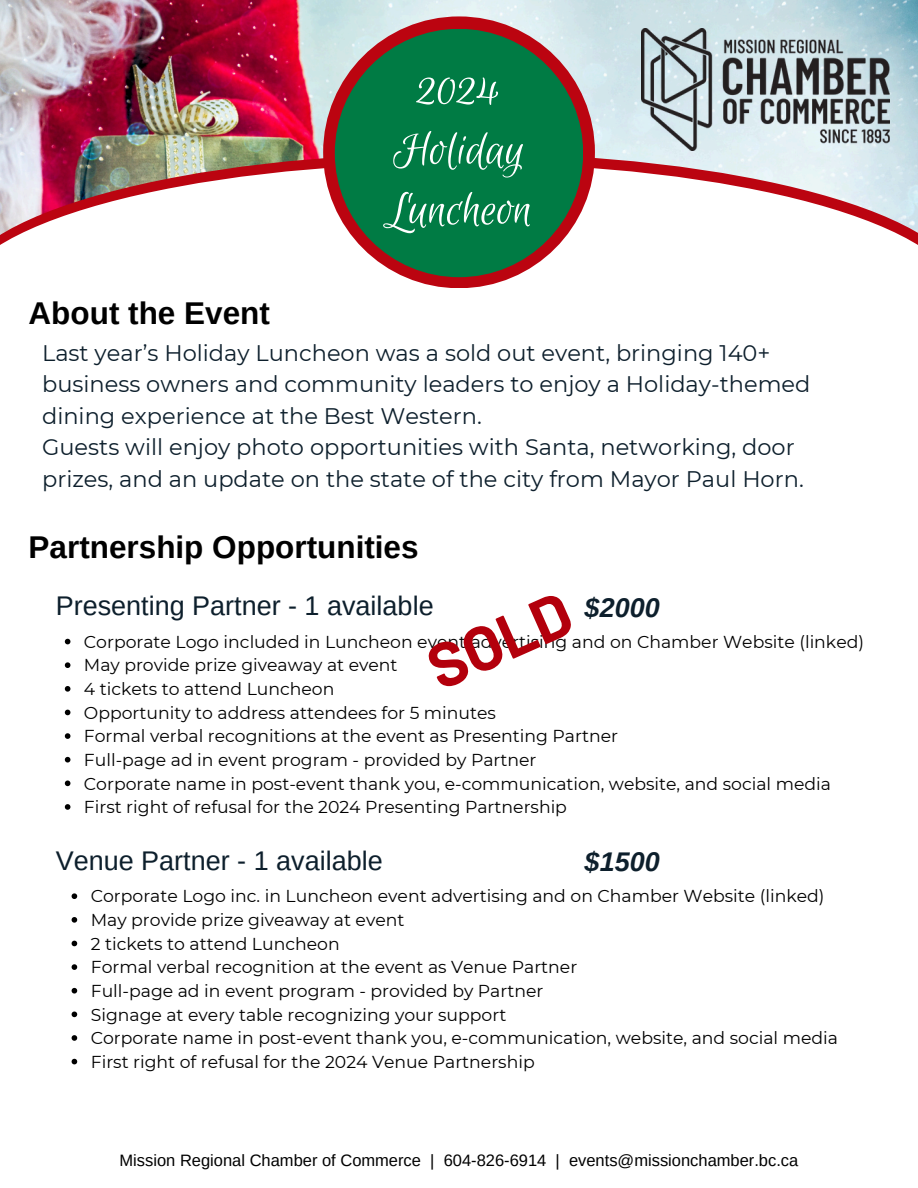
<style>
.page{position:relative;width:918px;height:1188px;background:#fff}
.page>*{position:absolute;margin:0;border:0;box-sizing:border-box;transform-origin:0 0}
.t1{font:700 62.55px "Barlow";color:#b3000c}
.t2{font:51px/59.7px "Euphoria Script";color:#fff}
.t3{font:700 31.5px "Arimo";color:#000}
.t4{font:27px "Arimo";color:#0d1f2c}
.t5{font:italic 700 27px "Arimo";color:#0d1f2c}
.t6{font:22.5px/31.5px "Montserrat";color:#0d1f2c}
.t7{font:17.25px "Montserrat";color:#000}
.t8{font:16.5px "Arimo";color:#000}
</style>
<div class="page">
<img style="left:0;top:0;width:918px;height:153px">
<img style="left:0;top:153px;width:918px;height:10px">
<svg style="left:0;top:163px;width:918px;height:125px"></svg>
<div style="left:323px;top:16px;width:272px;height:272px;background:#bb0410;border-radius:50%"></div>
<div style="left:335px;top:29px;width:248px;height:248px;background:#007b44;border-radius:50%"></div>
<img style="left:642px;top:29px;width:247px;height:121px">
<svg style="left:65px;top:639px;width:5px;height:5px"></svg>
<svg style="left:65px;top:662px;width:5px;height:6px"></svg>
<svg style="left:65px;top:686px;width:5px;height:6px"></svg>
<svg style="left:65px;top:710px;width:5px;height:5px"></svg>
<svg style="left:65px;top:733px;width:5px;height:6px"></svg>
<svg style="left:65px;top:757px;width:5px;height:6px"></svg>
<svg style="left:65px;top:781px;width:5px;height:5px"></svg>
<svg style="left:65px;top:804px;width:5px;height:6px"></svg>
<svg style="left:72px;top:893px;width:5px;height:6px"></svg>
<svg style="left:72px;top:917px;width:5px;height:6px"></svg>
<svg style="left:72px;top:941px;width:5px;height:5px"></svg>
<svg style="left:72px;top:964px;width:5px;height:6px"></svg>
<svg style="left:72px;top:988px;width:5px;height:6px"></svg>
<svg style="left:72px;top:1012px;width:5px;height:5px"></svg>
<svg style="left:72px;top:1035px;width:5px;height:6px"></svg>
<svg style="left:72px;top:1059px;width:5px;height:5px"></svg>
<p class="t3" style="left:29px;top:295px;width:243px">About the Event</p>
<h6 class="t2" style="left:380px;top:62px;width:159px;text-indent:99px">2<br>Christmas</h6>
<h3 class="t2" style="left:386px;top:63px;width:148px;text-align:center">2024<br>Holiday<br>Luncheon</h3>
<h2 class="t6" style="left:42px;top:337px;width:770px">Last year’s Holiday Luncheon was a sold out event, bringing 140+ business owners and community leaders to enjoy a Holiday-themed dining experience at the Best Western.<br>Guests will enjoy photo opportunities with Santa, networking, door prizes, and an update on the state of the city from Mayor Paul Horn.</h2>
<h2 class="t3" style="left:29px;top:529px;width:392px">Partnership Opportunities</h2>
<p class="t1" style="left:415px;top:634px;width:152px;rotate:-24deg">SOLD</p>
<h5 class="t4" style="left:56px;top:590px;width:379px">Presenting Partner - 1 available</h5>
<h4 class="t7" style="left:84px;top:631px;width:782px">Corporate Logo included in Luncheon event advertising and on Chamber Website (linked)</h4>
<p class="t7" style="left:84px;top:655px;width:315px">May provide prize giveaway at event</p>
<p class="t7" style="left:84px;top:678px;width:252px">4 tickets to attend Luncheon</p>
<p class="t7" style="left:84px;top:702px;width:414px">Opportunity to address attendees for 5 minutes</p>
<p class="t7" style="left:84px;top:726px;width:536px">Formal verbal recognitions at the event as Presenting Partner</p>
<p class="t7" style="left:84px;top:749px;width:454px">Full-page ad in event program - provided by Partner</p>
<p class="t7" style="left:84px;top:773px;width:749px">Corporate name in post-event thank you, e-communication, website, and social media</p>
<p class="t7" style="left:84px;top:796px;width:485px">First right of refusal for the 2024 Presenting Partnership</p>
<p class="t5" style="left:585px;top:592px;width:77px">$2000</p>
<h5 class="t4" style="left:56px;top:845px;width:328px">Venue Partner - 1 available</h5>
<h4 class="t7" style="left:91px;top:886px;width:735px">Corporate Logo inc. in Luncheon event advertising and on Chamber Website (linked)</h4>
<p class="t7" style="left:91px;top:909px;width:315px">May provide prize giveaway at event</p>
<p class="t7" style="left:91px;top:933px;width:250px">2 tickets to attend Luncheon</p>
<p class="t7" style="left:91px;top:957px;width:488px">Formal verbal recognition at the event as Venue Partner</p>
<p class="t7" style="left:91px;top:980px;width:454px">Full-page ad in event program - provided by Partner</p>
<p class="t7" style="left:91px;top:1004px;width:417px">Signage at every table recognizing your support</p>
<p class="t7" style="left:91px;top:1027px;width:749px">Corporate name in post-event thank you, e-communication, website, and social media</p>
<p class="t7" style="left:91px;top:1051px;width:445px">First right of refusal for the 2024 Venue Partnership</p>
<p class="t5" style="left:585px;top:847px;width:77px">$1500</p>
<h3 class="t8" style="left:120px;top:1151px;width:680px">Mission Regional Chamber of Commerce | 604-826-6914 | events@missionchamber.bc.ca</h3>
</div>
